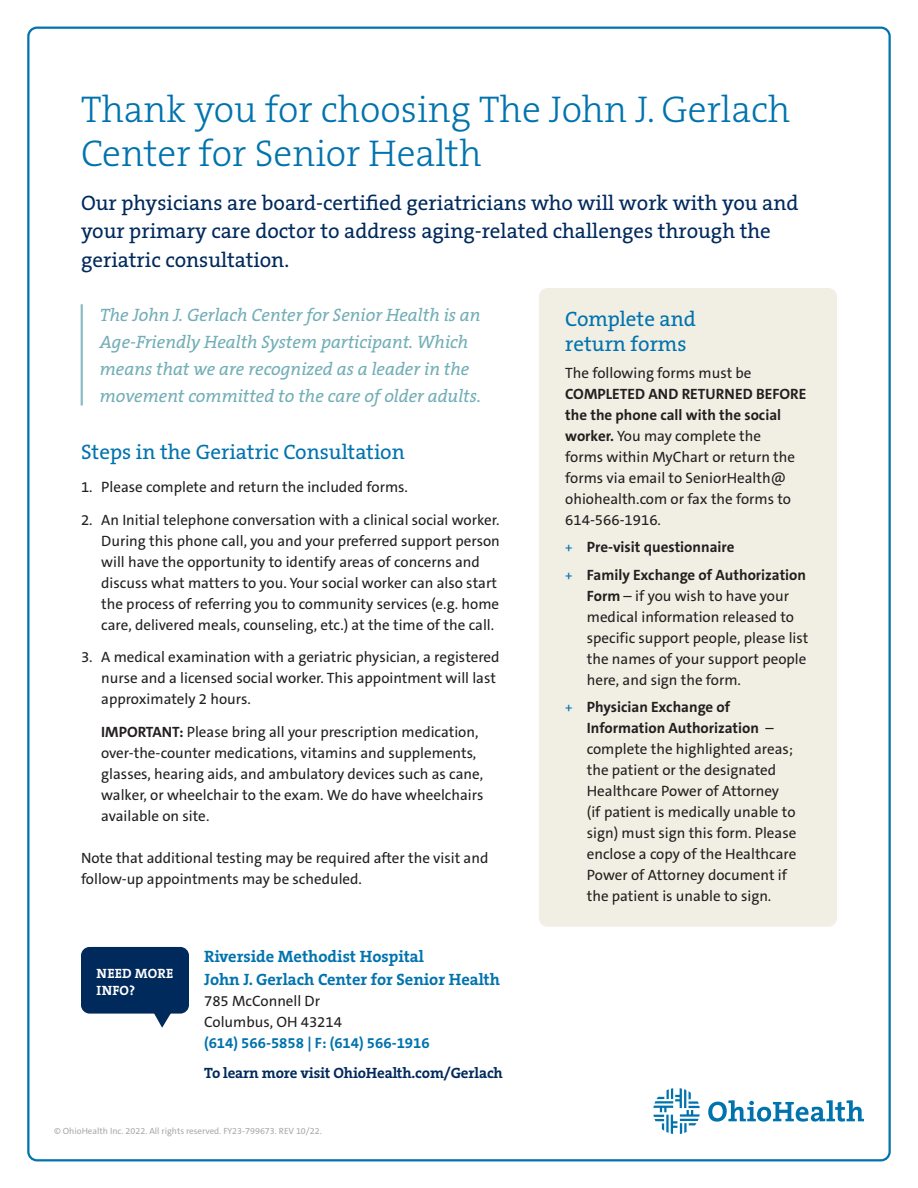
<style>
.page{position:relative;width:918px;height:1188px;background:#fff}
.page>*{position:absolute;margin:0;border:0;box-sizing:border-box;transform-origin:0 0}
.t1{font:300 37.5px/43.5px "The Serif B W3";color:#0073ae}
.t2{font:21px/28.5px "The Serif B W5 Plain";color:#00295c}
.t3{font:21px/25.5px "The Serif B W5 Plain";color:#0073ae}
.t4{font:italic 18px/27px "The Serif B W5 Plain";color:#72aeb6}
.t5{font:700 16.5px/22.5px "The Serif B W7";color:#0073ae}
._1st_Tier_Bullets_9{font:15px/21px "The Sans C5";color:#231f20}
.t6{font:700 15px "The Serif B W7";letter-spacing:-.01em;color:#00295c}
.t7{font:700 15px "The Sans C5";color:#0073ae}
.t8{font:700 15px "The Sans C5";color:#231f20}
.t9{font:700 13.5px "The Serif B W7";letter-spacing:.015em;color:#fff}
.t10{font:9px "The Sans C5";color:#a8a9ad}
.s1{font-weight:700}
.s2{font-weight:400;font-size:13.5px;color:#0073ae}
.s3{font-size:13.5px;color:#0073ae}
</style>
<div class="page">
<svg style="left:653px;top:1088px;width:47px;height:46px"></svg>
<svg style="left:708px;top:1100px;width:156px;height:22px"></svg>
<div style="left:539px;top:288px;width:298px;height:639px;background:#f1eee3;border-radius:9px"></div>
<div style="left:81px;top:947px;width:108px;height:67px;background:#00295c;border-radius:9px"></div>
<svg style="left:153px;top:1013px;width:19px;height:15px"></svg>
<hr style="left:81px;top:304px;width:2px;height:102px;background:#8bbcc2">
<h2 class="t1" style="left:81px;top:88px;width:711px">Thank you for choosing The John J. Gerlach<br>Center for Senior Health</h2>
<h3 class="t2" style="left:81px;top:188px;width:719px">Our physicians are board-certified geriatricians who will work with you and your primary care doctor to address aging-related challenges through the geriatric consultation.</h3>
<h4 class="t3" style="left:565px;top:306px;width:132px">Complete and return forms</h4>
<p class="_1st_Tier_Bullets_9" style="left:565px;top:362px;width:243px">The following forms must be<br><span class="s1">COMPLETED AND RETURNED BEFORE the the phone call with the social worker.</span> You may complete the<br>forms within MyChart or return the forms via email to SeniorHealth@ ohiohealth.com or fax the forms to<br>614-566-1916.</p>
<p class="t8" style="left:565px;top:538px;width:171px"><span class="s2">+</span> Pre-visit questionnaire</p>
<p class="_1st_Tier_Bullets_9" style="left:587px;top:564px;width:223px;text-indent:-22px"><span class="s3">+</span> <span class="s1">Family Exchange of Authorization<br>Form</span> – if you wish to have your medical information released to specific support people, please list the names of your support people here, and sign the form.</p>
<p class="_1st_Tier_Bullets_9" style="left:587px;top:697px;width:211px;text-indent:-22px"><span class="s3">+</span> <span class="s1">Physician Exchange of<br>Information Authorization</span> – complete the highlighted areas; the patient or the designated<br>Healthcare Power of Attorney (if patient is medically unable to sign) must sign this form. Please enclose a copy of the Healthcare<br>Power of Attorney document if the patient is unable to sign.</p>
<p class="t4" style="left:100px;top:302px;width:383px">The John J. Gerlach Center for Senior Health is an Age-Friendly Health System participant. Which means that we are recognized as a leader in the movement committed to the care of older adults.</p>
<h4 class="t3" style="left:81px;top:439px;width:325px">Steps in the Geriatric Consultation</h4>
<p class="_1st_Tier_Bullets_9" style="left:81px;top:476px;width:328px">1. Please complete and return the included forms.</p>
<p class="_1st_Tier_Bullets_9" style="left:101px;top:509px;width:400px;text-indent:-20px">2. An Initial telephone conversation with a clinical social worker.<br>During this phone call, you and your preferred support person will have the opportunity to identify areas of concerns and discuss what matters to you. Your social worker can also start the process of referring you to community services (e.g. home care, delivered meals, counseling, etc.) at the time of the call.</p>
<p class="_1st_Tier_Bullets_9" style="left:101px;top:647px;width:400px;text-indent:-20px">3. A medical examination with a geriatric physician, a registered nurse and a licensed social worker. This appointment will last approximately 2 hours.</p>
<p class="_1st_Tier_Bullets_9" style="left:101px;top:722px;width:384px"><span class="s1">IMPORTANT:</span> Please bring all your prescription medication, over-the-counter medications, vitamins and supplements, glasses, hearing aids, and ambulatory devices such as cane, walker, or wheelchair to the exam. We do have wheelchairs available on site.</p>
<h4 class="_1st_Tier_Bullets_9" style="left:81px;top:847px;width:409px">Note that additional testing may be required after the visit and follow-up appointments may be scheduled.</h4>
<h5 class="t9" style="left:97px;top:965px;width:78px">NEED MORE</h5>
<h5 class="t9" style="left:97px;top:981px;width:40px">INFO?</h5>
<h5 class="t5" style="left:204px;top:945px;width:297px">Riverside Methodist Hospital<br>John J. Gerlach Center for Senior Health</h5>
<p class="_1st_Tier_Bullets_9" style="left:204px;top:990px;width:118px">785 McConnell Dr</p>
<p class="_1st_Tier_Bullets_9" style="left:204px;top:1011px;width:139px">Columbus, OH 43214</p>
<p class="t7" style="left:204px;top:1033px;width:227px">(614) 566-5858 | F: (614) 566-1916</p>
<h5 class="t6" style="left:204px;top:1063px;width:300px">To learn more visit OhioHealth.com/Gerlach</h5>
<p class="t10" style="left:54px;top:1125px;width:269px">© OhioHealth Inc. 2022. All rights reserved. FY23-799673. REV 10/22.</p>
</div>
